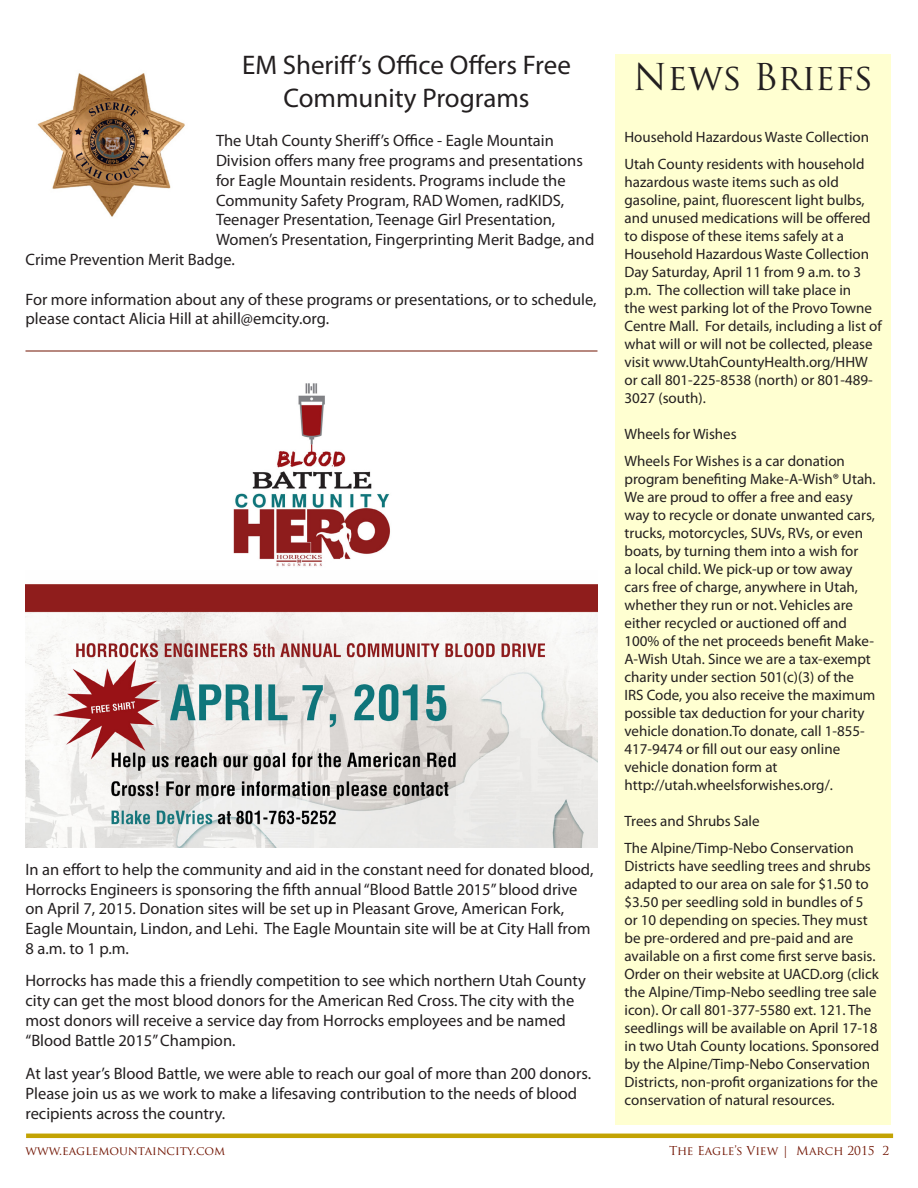
<style>
.page{position:relative;width:918px;height:1188px;background:#fff}
.page>*{position:absolute;margin:0;border:0;box-sizing:border-box;transform-origin:0 0}
.t1{font:36px "Trajan Pro";color:#231f20}
.t2{font:27px/32.4px "Myriad Pro";color:#231f20;text-align:center}
.t3{font:16.5px/19.8px "Myriad Pro";color:#231f20}
.t4{font:15px/18px "Myriad Pro";color:#231f20}
.t5{font:12px "Trajan Pro";color:#701301}
</style>
<div class="page">
<hr style="left:26px;top:1134px;width:867px;height:4px;background:#c3a303">
<div style="left:615px;top:54px;width:276px;height:1071px;background:#ffffd1"></div>
<img style="left:25px;top:383px;width:572px;height:464px">
<img style="left:37px;top:73px;width:148px;height:144px">
<hr style="left:26px;top:351px;width:571px;height:1px;background:#701301">
<p class="t2" style="left:242px;top:49px;width:330px">EM Sheriff’s Office Offers Free<br>Community Programs</p>
<p class="t3" style="left:216px;top:131px;width:339px">The Utah County Sheriff’s Office - Eagle Mountain</p>
<p class="t3" style="left:216px;top:150px;width:368px">Division offers many free programs and presentations</p>
<p class="t3" style="left:216px;top:170px;width:351px">for Eagle Mountain residents. Programs include the</p>
<p class="t3" style="left:216px;top:190px;width:350px">Community Safety Program, RAD Women, radKIDS,</p>
<p class="t3" style="left:216px;top:210px;width:341px">Teenager Presentation, Teenage Girl Presentation,</p>
<p class="t3" style="left:216px;top:230px;width:380px">Women’s Presentation, Fingerprinting Merit Badge, and</p>
<p class="t3" style="left:26px;top:249px;width:211px">Crime Prevention Merit Badge.</p>
<p class="t3" style="left:26px;top:289px;width:573px">For more information about any of these programs or presentations, or to schedule, please contact Alicia Hill at ahill@emcity.org.</p>
<p class="t3" style="left:26px;top:859px;width:570px">In an effort to help the community and aid in the constant need for donated blood, Horrocks Engineers is sponsoring the fifth annual “Blood Battle 2015” blood drive on April 7, 2015. Donation sites will be set up in Pleasant Grove, American Fork, Eagle Mountain, Lindon, and Lehi. The Eagle Mountain site will be at City Hall from 8 a.m. to 1 p.m.</p>
<p class="t3" style="left:26px;top:971px;width:562px">Horrocks has made this a friendly competition to see which northern Utah County city can get the most blood donors for the American Red Cross. The city with the most donors will receive a service day from Horrocks employees and be named “Blood Battle 2015” Champion.</p>
<p class="t3" style="left:26px;top:1063px;width:567px">At last year’s Blood Battle, we were able to reach our goal of more than 200 donors.<br>Please join us as we work to make a lifesaving contribution to the needs of blood recipients across the country.</p>
<p class="t1" style="left:633px;top:54px;width:241px">News Briefs</p>
<p class="t4" style="left:624px;top:123px;width:246px;line-height:27px">Household Hazardous Waste Collection<br>Utah County residents with household</p>
<p class="t4" style="left:624px;top:173px;width:259px">hazardous waste items such as old gasoline, paint, fluorescent light bulbs, and unused medications will be offered to dispose of these items safely at a Household Hazardous Waste Collection Day Saturday, April 11 from 9 a.m. to 3 p.m. The collection will take place in<br>the west parking lot of the Provo Towne Centre Mall. For details, including a list of what will or will not be collected, please visit www.UtahCountyHealth.org/HHW or call 801-225-8538 (north) or 801-489- 3027 (south).</p>
<p class="t4" style="left:624px;top:420px;width:222px;line-height:27px">Wheels for Wishes<br>Wheels For Wishes is a car donation</p>
<p class="t4" style="left:624px;top:470px;width:253px">program benefiting Make-A-Wish® Utah.<br>We are proud to offer a free and easy way to recycle or donate unwanted cars, trucks, motorcycles, SUVs, RVs, or even boats, by turning them into a wish for<br>a local child. We pick-up or tow away cars free of charge, anywhere in Utah, whether they run or not. Vehicles are either recycled or auctioned off and 100% of the net proceeds benefit Make-A-Wish Utah. Since we are a tax-exempt charity under section 501(c)(3) of the IRS Code, you also receive the maximum possible tax deduction for your charity vehicle donation.To donate, call 1-855- 417-9474 or fill out our easy online vehicle donation form at http://utah.wheelsforwishes.org/.</p>
<p class="t4" style="left:624px;top:807px;width:231px;line-height:27px">Trees and Shrubs Sale<br>The Alpine/Timp-Nebo Conservation</p>
<p class="t4" style="left:624px;top:857px;width:256px">Districts have seedling trees and shrubs adapted to our area on sale for $1.50 to $3.50 per seedling sold in bundles of 5 or 10 depending on species. They must be pre-ordered and pre-paid and are available on a first come first serve basis.<br>Order on their website at UACD.org (click the Alpine/Timp-Nebo seedling tree sale icon). Or call 801-377-5580 ext. 121. The seedlings will be available on April 17-18 in two Utah County locations. Sponsored by the Alpine/Timp-Nebo Conservation Districts, non-profit organizations for the conservation of natural resources.</p>
<p class="t5" style="left:26px;top:1143px;width:201px">www.eaglemountaincity.com</p>
<p class="t5" style="left:669px;top:1143px;width:222px">The Eagle’s View | March 2015 2</p>
</div>
